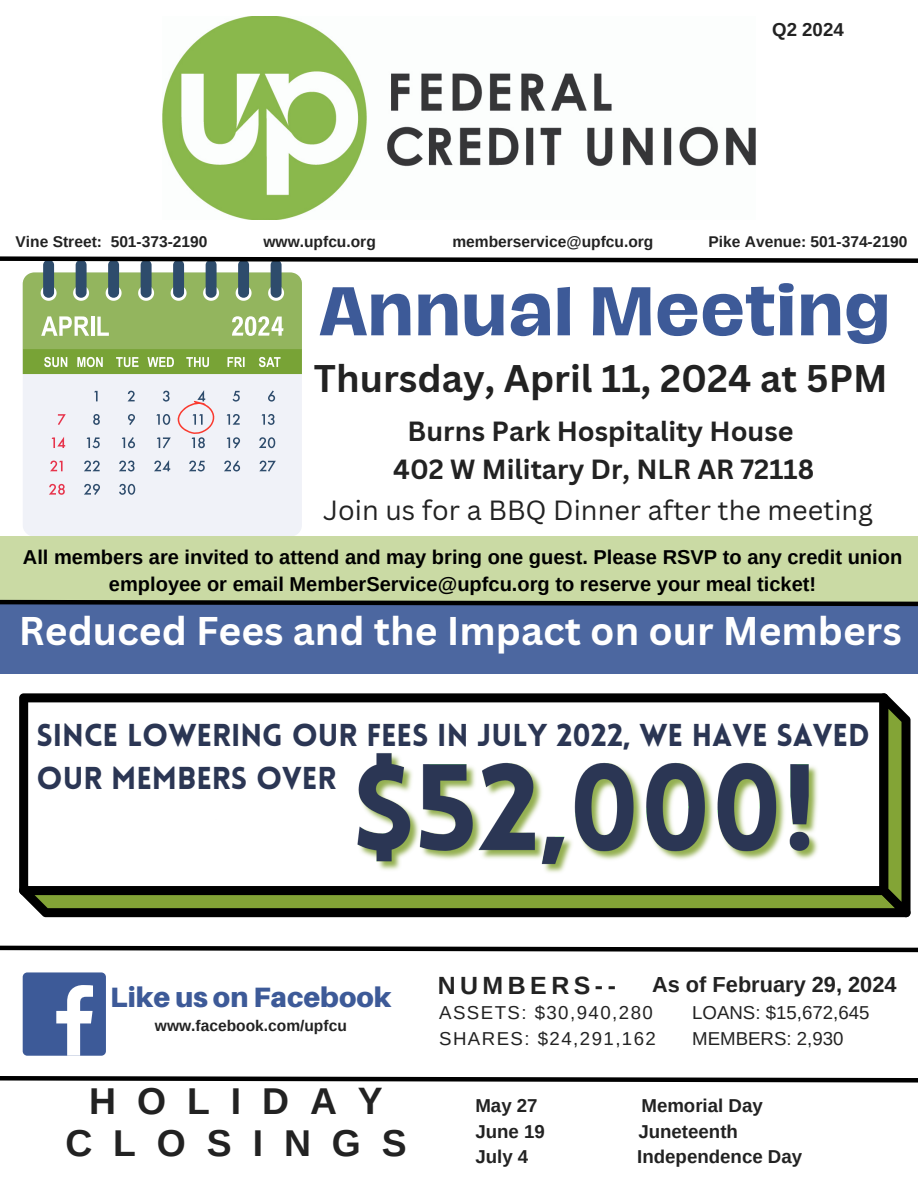
<style>
.page{position:relative;width:918px;height:1188px;background:#fff}
.page>*{position:absolute;margin:0;border:0;box-sizing:border-box;transform-origin:0 0}
.t1{font:700 63px "Hagrid Text";color:#3d5a98}
.t2{font:700 39px "Canva Sans";color:#fff}
.t3{font:700 37.5px "Canva Sans";color:#222}
.t4{font:700 37.35px/41.7px "Arimo";letter-spacing:.56em;color:#222;text-align:center}
.t5{font:900 30.9px/42.8px "Lovelo";color:#2b3654}
.t6{font:900 28.05px "Aileron";color:#3d5a98}
.t7{font:700 27px "Canva Sans";color:#222}
.t8{font:27px "Canva Sans";color:#222}
.t9{font:700 24.9px "Arimo";letter-spacing:.18em;color:#222}
.t10{font:700 21.75px "Arimo";color:#222}
.t11{font:700 20.1px/27px "Arimo";color:#000;text-align:center}
.t12{font:700 18.75px "Arimo";color:#222}
.t13{font:18.75px "Arimo";letter-spacing:.075em;color:#222}
.t14{font:18.75px "Arimo";color:#222}
.t15{font:700 15.6px "Arimo";color:#222}
</style>
<div class="page">
<div style="left:23px;top:972px;width:83px;height:84px;background:#3d5a98;border-radius:5px"></div>
<svg style="left:56px;top:985px;width:37px;height:71px"></svg>
<img style="left:162px;top:16px;width:594px;height:204px">
<div style="left:23px;top:273px;width:279px;height:263px;background:#f0f2f8;border-radius:11px"></div>
<div style="left:43px;top:260px;width:11px;height:38px;background:#2e4c6c;border-radius:5px"></div>
<div style="left:76px;top:260px;width:11px;height:38px;background:#2e4c6c;border-radius:5px"></div>
<div style="left:108px;top:260px;width:11px;height:38px;background:#2e4c6c;border-radius:5px"></div>
<div style="left:141px;top:260px;width:11px;height:38px;background:#2e4c6c;border-radius:5px"></div>
<div style="left:173px;top:260px;width:11px;height:38px;background:#2e4c6c;border-radius:5px"></div>
<div style="left:206px;top:260px;width:11px;height:38px;background:#2e4c6c;border-radius:5px"></div>
<div style="left:238px;top:260px;width:11px;height:38px;background:#2e4c6c;border-radius:5px"></div>
<div style="left:271px;top:260px;width:11px;height:38px;background:#2e4c6c;border-radius:5px"></div>
<svg style="left:23px;top:273px;width:279px;height:101px;background:#8fb064"></svg>
<svg style="left:94px;top:391px;width:4px;height:10px"></svg>
<svg style="left:128px;top:391px;width:7px;height:10px"></svg>
<svg style="left:163px;top:391px;width:7px;height:11px"></svg>
<svg style="left:233px;top:391px;width:7px;height:11px"></svg>
<svg style="left:268px;top:391px;width:7px;height:11px"></svg>
<svg style="left:58px;top:414px;width:8px;height:11px"></svg>
<svg style="left:93px;top:414px;width:7px;height:11px"></svg>
<svg style="left:128px;top:414px;width:7px;height:11px"></svg>
<svg style="left:156px;top:414px;width:14px;height:11px"></svg>
<svg style="left:227px;top:414px;width:13px;height:11px"></svg>
<svg style="left:262px;top:414px;width:13px;height:11px"></svg>
<svg style="left:52px;top:437px;width:13px;height:11px"></svg>
<svg style="left:87px;top:437px;width:13px;height:11px"></svg>
<svg style="left:122px;top:437px;width:13px;height:11px"></svg>
<svg style="left:157px;top:437px;width:14px;height:11px"></svg>
<svg style="left:227px;top:437px;width:13px;height:11px"></svg>
<svg style="left:259px;top:437px;width:16px;height:11px"></svg>
<svg style="left:50px;top:461px;width:13px;height:10px"></svg>
<svg style="left:84px;top:461px;width:16px;height:10px"></svg>
<svg style="left:119px;top:461px;width:16px;height:10px"></svg>
<svg style="left:154px;top:460px;width:16px;height:11px"></svg>
<svg style="left:189px;top:461px;width:16px;height:10px"></svg>
<svg style="left:224px;top:460px;width:16px;height:11px"></svg>
<svg style="left:259px;top:461px;width:17px;height:11px"></svg>
<svg style="left:49px;top:484px;width:16px;height:11px"></svg>
<svg style="left:84px;top:484px;width:16px;height:11px"></svg>
<svg style="left:119px;top:484px;width:16px;height:11px"></svg>
<svg style="left:178px;top:390px;width:37px;height:58px"></svg>
<div style="left:0;top:537px;width:918px;height:67px;background:#cadaa4"></div>
<div style="left:0;top:604px;width:918px;height:70px;background:#4c67a0"></div>
<svg style="left:0;top:599px;width:918px;height:8px"></svg>
<svg style="left:19px;top:693px;width:892px;height:224px"></svg>
<img style="left:351px;top:751px;width:471px;height:130px">
<img style="left:73px;top:819px;width:160px;height:44px">
<svg style="left:0;top:1076px;width:918px;height:7px"></svg>
<svg style="left:0;top:945px;width:918px;height:8px"></svg>
<svg style="left:0;top:256px;width:918px;height:9px"></svg>
<p class="t12" style="left:772px;top:19px;width:73px">Q2 2024</p>
<p class="t15" style="left:16px;top:233px;width:193px">Vine Street: 501-373-2190</p>
<p class="t15" style="left:264px;top:233px;width:114px">www.upfcu.org</p>
<h4 class="t15" style="left:452px;top:233px;width:203px">memberservice@upfcu.org</h4>
<p class="t15" style="left:709px;top:233px;width:200px">Pike Avenue: 501-374-2190</p>
<p class="t1" style="left:320px;top:281px;width:572px">Annual Meeting</p>
<p class="t3" style="left:314px;top:352px;width:575px">Thursday, April 11, 2024 at 5PM</p>
<h5 class="t7" style="left:408px;top:413px;width:387px">Burns Park Hospitality House</h5>
<p class="t7" style="left:393px;top:450px;width:423px">402 W Military Dr, NLR AR 72118</p>
<p class="t8" style="left:323px;top:492px;width:551px">Join us for a BBQ Dinner after the meeting</p>
<p class="t11" style="left:23px;top:543px;width:881px">All members are invited to attend and may bring one guest. Please RSVP to any credit union employee or email MemberService@upfcu.org to reserve your meal ticket!</p>
<p class="t2" style="left:19px;top:604px;width:884px">Reduced Fees and the Impact on our Members</p>
<p class="t5" style="left:37px;top:717px;width:835px">SINCE LOWERING OUR FEES IN JULY 2022, WE HAVE SAVED<br>OUR MEMBERS OVER</p>
<p class="t6" style="left:110px;top:980px;width:283px">Like us on Facebook</p>
<h5 class="t15" style="left:155px;top:1017px;width:193px">www.facebook.com/upfcu</h5>
<p class="t9" style="left:438px;top:972px;width:180px">NUMBERS--</p>
<p class="t10" style="left:652px;top:972px;width:246px">As of February 29, 2024</p>
<p class="t13" style="left:439px;top:1002px;width:215px">ASSETS: $30,940,280</p>
<p class="t13" style="left:439px;top:1028px;width:218px">SHARES: $24,291,162</p>
<p class="t14" style="left:692px;top:1002px;width:179px">LOANS: $15,672,645</p>
<h6 class="t14" style="left:692px;top:1028px;width:153px">MEMBERS: 2,930</h6>
<h2 class="t4" style="left:65px;top:1080px;width:343px">HOLIDAY<br>CLOSINGS</h2>
<h4 class="t12" style="left:475px;top:1095px;width:64px">May 27</h4>
<h4 class="t12" style="left:641px;top:1095px;width:123px">Memorial Day</h4>
<p class="t12" style="left:475px;top:1121px;width:71px">June 19</p>
<p class="t12" style="left:638px;top:1121px;width:101px">Juneteenth</p>
<p class="t12" style="left:475px;top:1146px;width:54px">July 4</p>
<p class="t12" style="left:637px;top:1146px;width:166px">Independence Day</p>
</div>
